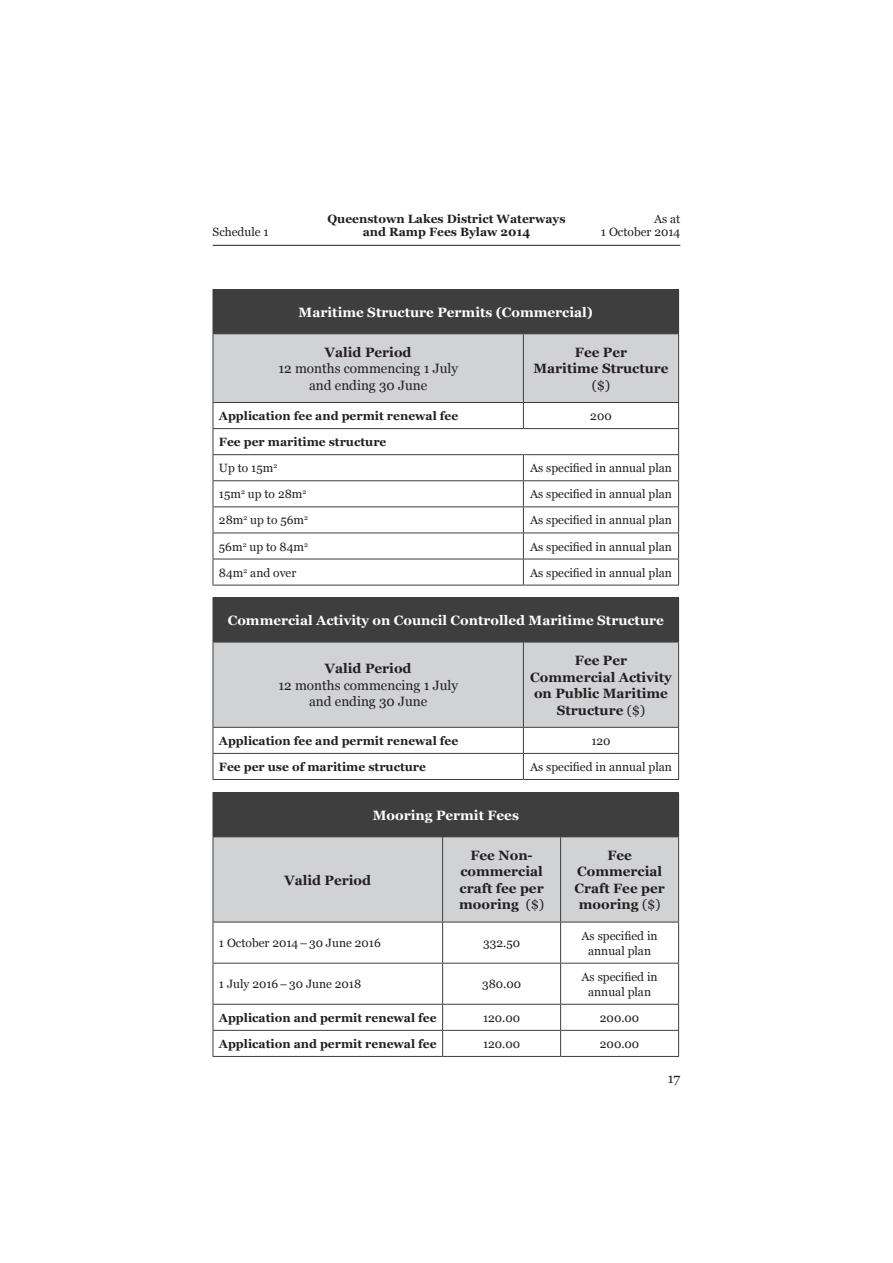
<style>
.page{position:relative;width:893px;height:1263px;background:#fff}
.page>*{position:absolute;margin:0;border:0;box-sizing:border-box;transform-origin:0 0}
.Sub_Heading{font:700 13.5px/16.5px "Georgia";color:#231f20;text-align:center}
.Sub_Heading-2{font:700 13.5px "Georgia";color:#fff}
.Sub_Heading-3{font:13.5px/16.5px "Georgia";color:#231f20;text-align:center}
.Sub_Heading-4{font:12px/15px "Georgia";color:#231f20;text-align:center}
.Sub_Heading-5{font:700 12px/13.5px "Georgia";color:#231f20;text-align:center}
.s1{font-weight:700}
.s2{font-weight:400}
</style>
<div class="page">
<hr style="left:213px;top:245px;width:467px;height:1px;background:#231f20">
<div style="left:213px;top:290px;width:466px;height:44px;background:#3e3e3f"></div>
<hr style="left:213px;top:289px;width:310px;height:1px;background:#3e3e3f">
<hr style="left:523px;top:289px;width:156px;height:1px;background:#3e3e3f">
<svg style="left:213px;top:334px;width:466px;height:251px"></svg>
<hr style="left:213px;top:585px;width:310px;height:1px;background:#3e3e3f">
<hr style="left:523px;top:585px;width:156px;height:1px;background:#3e3e3f">
<div style="left:213px;top:598px;width:466px;height:44px;background:#3e3e3f"></div>
<hr style="left:213px;top:597px;width:310px;height:1px;background:#3e3e3f">
<hr style="left:523px;top:597px;width:156px;height:1px;background:#3e3e3f">
<svg style="left:213px;top:642px;width:466px;height:137px"></svg>
<hr style="left:213px;top:779px;width:310px;height:1px;background:#3e3e3f">
<hr style="left:523px;top:779px;width:156px;height:1px;background:#3e3e3f">
<div style="left:213px;top:793px;width:466px;height:44px;background:#3e3e3f"></div>
<div style="left:214px;top:837px;width:464px;height:85px;background:#d1d2d4"></div>
<hr style="left:213px;top:792px;width:230px;height:1px;background:#3e3e3f">
<hr style="left:443px;top:792px;width:118px;height:1px;background:#3e3e3f">
<hr style="left:561px;top:792px;width:118px;height:1px;background:#3e3e3f">
<hr style="left:213px;top:837px;width:1px;height:85px;background:#3e3e3f">
<hr style="left:442px;top:837px;width:1px;height:85px;background:#3e3e3f">
<hr style="left:560px;top:837px;width:1px;height:85px;background:#3e3e3f">
<hr style="left:678px;top:837px;width:1px;height:85px;background:#3e3e3f">
<hr style="left:213px;top:922px;width:230px;height:1px;background:#3e3e3f">
<hr style="left:213px;top:922px;width:1px;height:41px;background:#3e3e3f">
<hr style="left:443px;top:922px;width:118px;height:1px;background:#3e3e3f">
<hr style="left:442px;top:922px;width:1px;height:41px;background:#3e3e3f">
<hr style="left:561px;top:922px;width:118px;height:1px;background:#3e3e3f">
<hr style="left:560px;top:922px;width:1px;height:41px;background:#3e3e3f">
<hr style="left:678px;top:922px;width:1px;height:41px;background:#3e3e3f">
<hr style="left:213px;top:963px;width:230px;height:1px;background:#3e3e3f">
<hr style="left:213px;top:963px;width:1px;height:41px;background:#3e3e3f">
<hr style="left:443px;top:963px;width:118px;height:1px;background:#3e3e3f">
<hr style="left:442px;top:963px;width:1px;height:41px;background:#3e3e3f">
<hr style="left:561px;top:963px;width:118px;height:1px;background:#3e3e3f">
<hr style="left:560px;top:963px;width:1px;height:41px;background:#3e3e3f">
<hr style="left:678px;top:963px;width:1px;height:41px;background:#3e3e3f">
<hr style="left:213px;top:1004px;width:230px;height:1px;background:#3e3e3f">
<hr style="left:443px;top:1004px;width:118px;height:1px;background:#3e3e3f">
<hr style="left:561px;top:1004px;width:118px;height:1px;background:#3e3e3f">
<hr style="left:213px;top:1030px;width:230px;height:1px;background:#3e3e3f">
<svg style="left:213px;top:1005px;width:1px;height:51px"></svg>
<hr style="left:443px;top:1030px;width:118px;height:1px;background:#3e3e3f">
<svg style="left:442px;top:1005px;width:1px;height:51px"></svg>
<hr style="left:561px;top:1030px;width:118px;height:1px;background:#3e3e3f">
<svg style="left:560px;top:1005px;width:1px;height:51px"></svg>
<svg style="left:678px;top:1005px;width:1px;height:51px"></svg>
<hr style="left:213px;top:1056px;width:230px;height:1px;background:#3e3e3f">
<hr style="left:443px;top:1056px;width:118px;height:1px;background:#3e3e3f">
<hr style="left:561px;top:1056px;width:118px;height:1px;background:#3e3e3f">
<p class="Sub_Heading-5" style="left:327px;top:212px;width:240px">Queenstown Lakes District Waterways and Ramp Fees Bylaw 2014</p>
<p class="Sub_Heading-4" style="left:654px;top:211px;width:28px">As at</p>
<p class="Sub_Heading-4" style="left:213px;top:225px;width:58px">Schedule 1</p>
<p class="Sub_Heading-4" style="left:601px;top:225px;width:81px">1 October 2014</p>
<p class="Sub_Heading-2" style="left:299px;top:303px;width:296px">Maritime Structure Permits (Commercial)</p>
<p class="Sub_Heading-3" style="left:278px;top:344px;width:181px"><span class="s1">Valid Period<br></span>12 months commencing 1 July and ending 30 June</p>
<p class="Sub_Heading" style="left:533px;top:344px;width:137px">Fee Per<br>Maritime Structure <span class="s2">($)</span></p>
<p class="Sub_Heading-5" style="left:219px;top:409px;width:241px">Application fee and permit renewal fee</p>
<p class="Sub_Heading-4" style="left:590px;top:409px;width:23px">200</p>
<p class="Sub_Heading-5" style="left:219px;top:435px;width:169px">Fee per maritime structure</p>
<p class="Sub_Heading-4" style="left:219px;top:461px;width:60px">Up to 15m<sup>2</sup></p>
<p class="Sub_Heading-4" style="left:530px;top:461px;width:143px">As specified in annual plan</p>
<p class="Sub_Heading-4" style="left:219px;top:487px;width:89px">15m<sup>2</sup> up to 28m<sup>2</sup></p>
<p class="Sub_Heading-4" style="left:530px;top:487px;width:143px">As specified in annual plan</p>
<p class="Sub_Heading-4" style="left:219px;top:513px;width:91px">28m<sup>2</sup> up to 56m<sup>2</sup></p>
<p class="Sub_Heading-4" style="left:530px;top:513px;width:143px">As specified in annual plan</p>
<p class="Sub_Heading-4" style="left:219px;top:539px;width:91px">56m<sup>2</sup> up to 84m<sup>2</sup></p>
<p class="Sub_Heading-4" style="left:530px;top:539px;width:143px">As specified in annual plan</p>
<p class="Sub_Heading-4" style="left:219px;top:565px;width:79px">84m<sup>2</sup> and over</p>
<p class="Sub_Heading-4" style="left:530px;top:565px;width:143px">As specified in annual plan</p>
<p class="Sub_Heading-2" style="left:228px;top:612px;width:438px">Commercial Activity on Council Controlled Maritime Structure</p>
<p class="Sub_Heading-3" style="left:278px;top:661px;width:181px"><span class="s1">Valid Period<br></span>12 months commencing 1 July and ending 30 June</p>
<p class="Sub_Heading" style="left:530px;top:652px;width:143px">Fee Per<br>Commercial Activity on Public Maritime<br>Structure <span class="s2">($)</span></p>
<p class="Sub_Heading-5" style="left:219px;top:734px;width:241px">Application fee and permit renewal fee</p>
<p class="Sub_Heading-4" style="left:591px;top:733px;width:21px">120</p>
<p class="Sub_Heading-5" style="left:219px;top:760px;width:209px">Fee per use of maritime structure</p>
<p class="Sub_Heading-4" style="left:530px;top:760px;width:143px">As specified in annual plan</p>
<p class="Sub_Heading-2" style="left:373px;top:806px;width:148px">Mooring Permit Fees</p>
<p class="Sub_Heading" style="left:284px;top:872px;width:88px">Valid Period</p>
<p class="Sub_Heading" style="left:459px;top:847px;width:86px">Fee Non&shy;commercial craft fee per mooring <span class="s2">($)</span></p>
<p class="Sub_Heading" style="left:574px;top:847px;width:92px">Fee<br>Commercial<br>Craft Fee per mooring <span class="s2">($)</span></p>
<p class="Sub_Heading-4" style="left:219px;top:936px;width:163px">1 October 2014–30 June 2016</p>
<p class="Sub_Heading-4" style="left:483px;top:936px;width:38px">332.50</p>
<p class="Sub_Heading-4" style="left:582px;top:928px;width:78px">As specified in annual plan</p>
<p class="Sub_Heading-4" style="left:219px;top:977px;width:144px">1 July 2016–30 June 2018</p>
<p class="Sub_Heading-4" style="left:482px;top:977px;width:41px">380.00</p>
<p class="Sub_Heading-4" style="left:582px;top:969px;width:78px">As specified in annual plan</p>
<p class="Sub_Heading-5" style="left:219px;top:1011px;width:219px">Application and permit renewal fee</p>
<p class="Sub_Heading-4" style="left:483px;top:1010px;width:39px">120.00</p>
<p class="Sub_Heading-4" style="left:600px;top:1010px;width:41px">200.00</p>
<p class="Sub_Heading-5" style="left:219px;top:1037px;width:219px">Application and permit renewal fee</p>
<p class="Sub_Heading-4" style="left:483px;top:1036px;width:39px">120.00</p>
<p class="Sub_Heading-4" style="left:600px;top:1036px;width:41px">200.00</p>
<p class="Sub_Heading-3" style="left:668px;top:1070px;width:14px">17</p>
</div>
